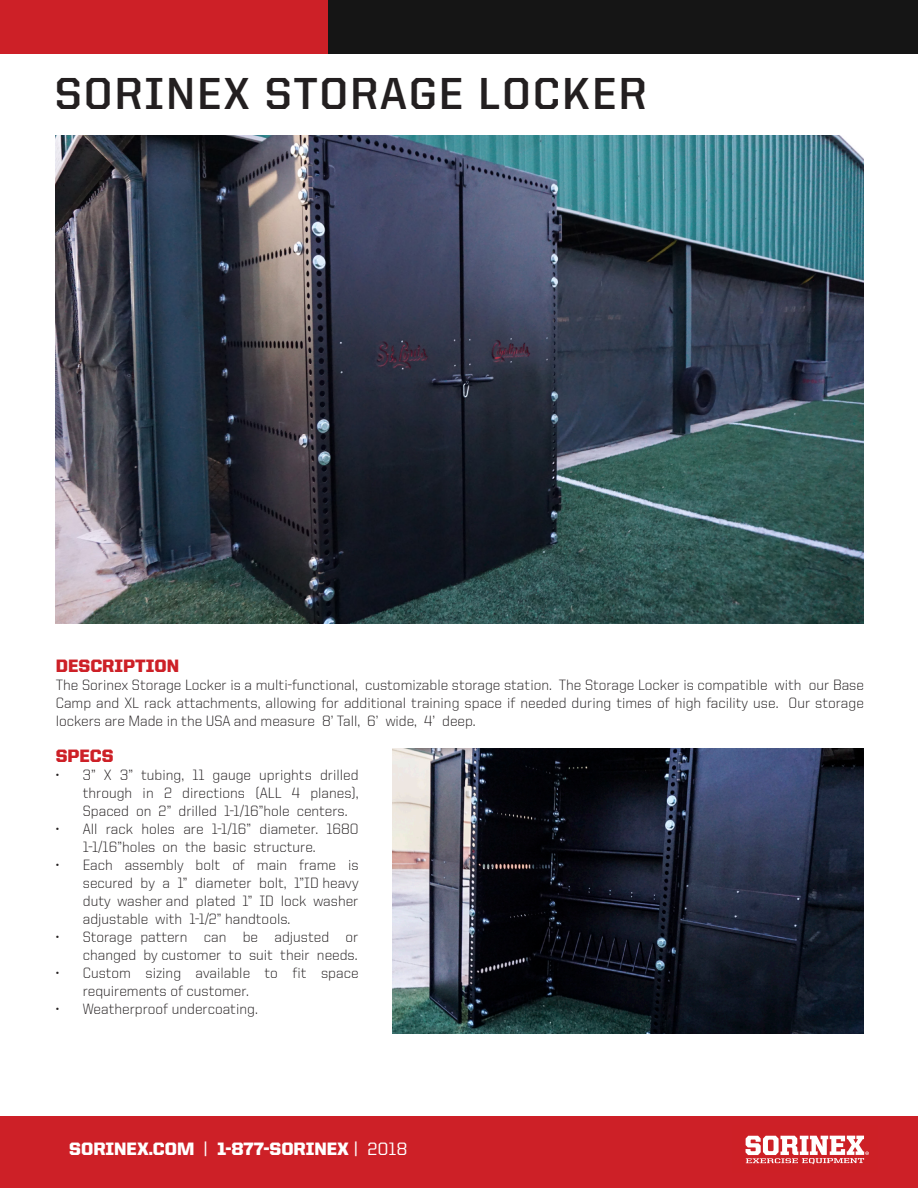
<style>
.page{position:relative;width:918px;height:1188px;background:#fff}
.page>*{position:absolute;margin:0;border:0;box-sizing:border-box;transform-origin:0 0}
.Story_Title{font:700 45px "United Sans Reg";letter-spacing:.04em;color:#231f20}
.t1{font:900 18px "United Sans Reg";color:#fff}
.t2{font:900 18px "United Sans Reg";color:#cd2027}
.t3{font:300 15px/18px "United Sans Reg";color:#231f20;text-align:justify}
.s1{font-weight:500}
</style>
<div class="page">
<div style="left:0;top:1117px;width:918px;height:71px;background:#cd2027"></div>
<svg style="left:746px;top:1136px;width:123px;height:28px"></svg>
<div style="left:0;top:0;width:328px;height:54px;background:#cd2027"></div>
<div style="left:328px;top:0;width:590px;height:54px;background:#151515"></div>
<img style="left:56px;top:136px;width:808px;height:487px">
<img style="left:392px;top:749px;width:472px;height:285px">
<p class="Story_Title" style="left:55px;top:69px;width:594px">SORINEX STORAGE LOCKER</p>
<p class="t2" style="left:56px;top:656px;width:125px">DESCRIPTION</p>
<p class="t3" style="left:56px;top:676px;width:810px">The Sorinex Storage Locker is a multi-functional, customizable storage station. The Storage Locker is compatible with our Base Camp and XL rack attachments, allowing for additional training space if needed during times of high facility use. Our storage lockers are Made in the USA and measure 8’ Tall, 6’ wide, 4’ deep.</p>
<p class="t2" style="left:56px;top:746px;width:59px">SPECS</p>
<p class="t3" style="left:83px;top:766px;width:277px;text-indent:-27px">• 3” X 3” tubing, 11 gauge uprights drilled through in 2 directions (ALL 4 planes), Spaced on 2” drilled 1-1/16”hole centers.</p>
<p class="t3" style="left:83px;top:820px;width:277px;text-indent:-27px">• All rack holes are 1-1/16” diameter. 1680<br>1-1/16”holes on the basic structure.</p>
<p class="t3" style="left:83px;top:856px;width:277px;text-indent:-27px">• Each assembly bolt of main frame is secured by a 1” diameter bolt, 1”ID heavy duty washer and plated 1” ID lock washer adjustable with 1-1/2” handtools.</p>
<p class="t3" style="left:56px;top:928px;width:304px;text-align:right">• Storage pattern can be adjusted or changed by customer to suit their needs.</p>
<p class="t3" style="left:83px;top:964px;width:277px;text-indent:-27px">• Custom sizing available to fit space requirements of customer.</p>
<p class="t3" style="left:56px;top:1000px;width:204px">• Weatherproof undercoating.</p>
<p class="t1" style="left:69px;top:1139px;width:340px">SORINEX.COM <span class="s1">|</span> 1-877-SORINEX <span class="s1">| 2018</span></p>
</div>
